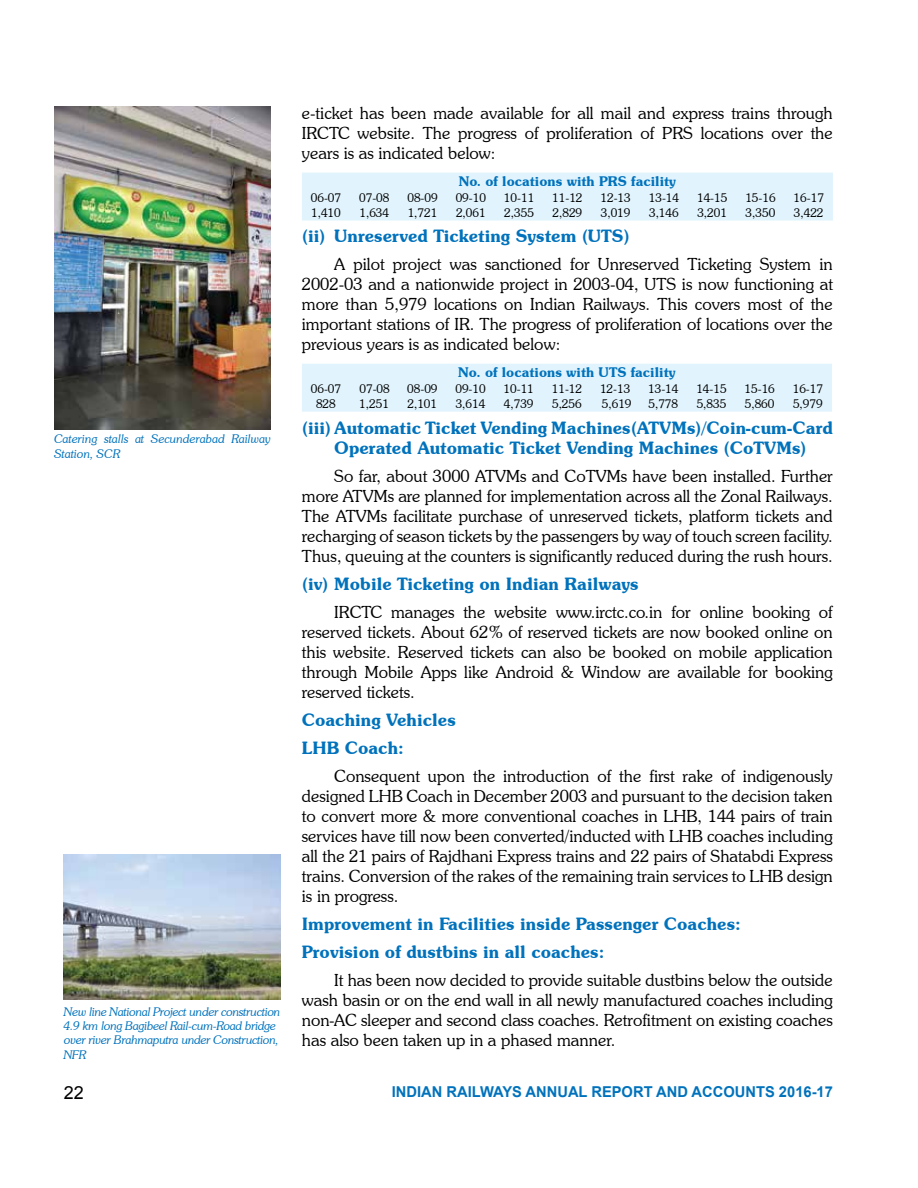
<style>
.page{position:relative;width:918px;height:1188px;background:#fff}
.page>*{position:absolute;margin:0;border:0;box-sizing:border-box;transform-origin:0 0}
.t1{font:18px "Arial";color:#000}
.t2{font:600 17.25px/27.9px "Souvenir IT Cby BT";color:#0072bc}
.t3{font:300 16.8px/20.1px "Souvenir IT Cby BT";color:#000;text-align:justify}
.t4{font:700 15px "Arial";color:#0072bc}
.t5{font:600 13.5px "Souvenir IT Cby BT";color:#0072bc}
.t6{font:300 12px "Souvenir IT Cby BT";color:#000}
.t7{font:italic 300 12px/14.4px "Souvenir IT Cby BT";letter-spacing:-.02em;color:#0072bc}
.t8{font:italic 300 12px/14.4px "Souvenir IT Cby BT";color:#0072bc}
</style>
<div class="page">
<div style="left:302px;top:173px;width:531px;height:48px;background:#e1f4fd"></div>
<div style="left:302px;top:364px;width:530px;height:48px;background:#e1f4fd"></div>
<img style="left:64px;top:855px;width:217px;height:145px">
<img style="left:54px;top:106px;width:217px;height:324px">
<p class="t8" style="left:54px;top:432px;width:218px">Catering stalls at Secunderabad Railway<br>Station, SCR</p>
<p class="t7" style="left:64px;top:1004px;width:218px">New line National Project under construction 4.9 km long Bagibeel Rail-cum-Road bridge over river Brahmaputra under Construction, NFR</p>
<p class="t3" style="left:302px;top:103px;width:532px">e-ticket has been made available for all mail and express trains through IRCTC website. The progress of proliferation of PRS locations over the years is as indicated below:</p>
<p class="t5" style="left:459px;top:173px;width:219px">No. of locations with PRS facility</p>
<p class="t6" style="left:311px;top:190px;width:32px">06-07</p>
<p class="t6" style="left:359px;top:190px;width:32px">07-08</p>
<p class="t6" style="left:407px;top:190px;width:32px">08-09</p>
<p class="t6" style="left:456px;top:190px;width:32px">09-10</p>
<p class="t6" style="left:504px;top:190px;width:32px">10-11</p>
<p class="t6" style="left:552px;top:190px;width:32px">11-12</p>
<p class="t6" style="left:601px;top:190px;width:32px">12-13</p>
<p class="t6" style="left:649px;top:190px;width:32px">13-14</p>
<p class="t6" style="left:697px;top:190px;width:32px">14-15</p>
<p class="t6" style="left:745px;top:190px;width:32px">15-16</p>
<p class="t6" style="left:794px;top:190px;width:32px">16-17</p>
<p class="t6" style="left:311px;top:206px;width:31px">1,410</p>
<p class="t6" style="left:359px;top:206px;width:31px">1,634</p>
<p class="t6" style="left:408px;top:206px;width:31px">1,721</p>
<p class="t6" style="left:456px;top:206px;width:31px">2,061</p>
<p class="t6" style="left:504px;top:206px;width:31px">2,355</p>
<p class="t6" style="left:553px;top:206px;width:31px">2,829</p>
<p class="t6" style="left:601px;top:206px;width:31px">3,019</p>
<p class="t6" style="left:649px;top:206px;width:31px">3,146</p>
<p class="t6" style="left:697px;top:206px;width:31px">3,201</p>
<p class="t6" style="left:746px;top:206px;width:31px">3,350</p>
<p class="t6" style="left:794px;top:206px;width:31px">3,422</p>
<p class="t2" style="left:302px;top:222px;width:329px">(ii) Unreserved Ticketing System (UTS)</p>
<p class="t3" style="left:302px;top:254px;width:533px;text-indent:32px">A pilot project was sanctioned for Unreserved Ticketing System in 2002-03 and a nationwide project in 2003-04, UTS is now functioning at more than 5,979 locations on Indian Railways. This covers most of the important stations of IR. The progress of proliferation of locations over the previous years is as indicated below:</p>
<p class="t5" style="left:458px;top:364px;width:219px">No. of locations with UTS facility</p>
<p class="t6" style="left:311px;top:381px;width:32px">06-07</p>
<p class="t6" style="left:360px;top:381px;width:32px">07-08</p>
<p class="t6" style="left:407px;top:381px;width:32px">08-09</p>
<p class="t6" style="left:455px;top:381px;width:32px">09-10</p>
<p class="t6" style="left:504px;top:381px;width:32px">10-11</p>
<p class="t6" style="left:552px;top:381px;width:32px">11-12</p>
<p class="t6" style="left:600px;top:381px;width:32px">12-13</p>
<p class="t6" style="left:648px;top:381px;width:32px">13-14</p>
<p class="t6" style="left:696px;top:381px;width:32px">14-15</p>
<p class="t6" style="left:745px;top:381px;width:32px">15-16</p>
<p class="t6" style="left:793px;top:381px;width:32px">16-17</p>
<p class="t6" style="left:316px;top:397px;width:21px">828</p>
<p class="t6" style="left:359px;top:397px;width:31px">1,251</p>
<p class="t6" style="left:408px;top:397px;width:31px">2,101</p>
<p class="t6" style="left:456px;top:397px;width:31px">3,614</p>
<p class="t6" style="left:504px;top:397px;width:31px">4,739</p>
<p class="t6" style="left:552px;top:397px;width:31px">5,256</p>
<p class="t6" style="left:602px;top:397px;width:31px">5,619</p>
<p class="t6" style="left:648px;top:397px;width:31px">5,778</p>
<p class="t6" style="left:697px;top:397px;width:31px">5,835</p>
<p class="t6" style="left:745px;top:397px;width:31px">5,860</p>
<p class="t6" style="left:793px;top:397px;width:31px">5,979</p>
<p class="t2" style="left:302px;top:417px;width:533px;line-height:20.7px;text-align:center">(iii) Automatic Ticket Vending Machines(ATVMs)/Coin-cum-Card<br>Operated Automatic Ticket Vending Machines (CoTVMs)</p>
<p class="t3" style="left:302px;top:465px;width:533px;text-indent:32px">So far, about 3000 ATVMs and CoTVMs have been installed. Further more ATVMs are planned for implementation across all the Zonal Railways.<br>The ATVMs facilitate purchase of unreserved tickets, platform tickets and recharging of season tickets by the passengers by way of touch screen facility.<br>Thus, queuing at the counters is significantly reduced during the rush hours.</p>
<p class="t2" style="left:302px;top:570px;width:338px">(iv) Mobile Ticketing on Indian Railways</p>
<p class="t3" style="left:302px;top:601px;width:533px;text-indent:32px">IRCTC manages the website www.irctc.co.in for online booking of reserved tickets. About 62% of reserved tickets are now booked online on this website. Reserved tickets can also be booked on mobile application through Mobile Apps like Android &amp; Window are available for booking reserved tickets.</p>
<p class="t2" style="left:302px;top:706px;width:155px">Coaching Vehicles<br>LHB Coach:</p>
<p class="t3" style="left:302px;top:765px;width:533px;text-indent:32px">Consequent upon the introduction of the first rake of indigenously designed LHB Coach in December 2003 and pursuant to the decision taken to convert more &amp; more conventional coaches in LHB, 144 pairs of train services have till now been converted/inducted with LHB coaches including all the 21 pairs of Rajdhani Express trains and 22 pairs of Shatabdi Express trains. Conversion of the rakes of the remaining train services to LHB design is in progress.</p>
<p class="t2" style="left:302px;top:910px;width:441px">Improvement in Facilities inside Passenger Coaches:<br>Provision of dustbins in all coaches:</p>
<p class="t3" style="left:302px;top:970px;width:533px;text-indent:32px">It has been now decided to provide suitable dustbins below the outside wash basin or on the end wall in all newly manufactured coaches including non-AC sleeper and second class coaches. Retrofitment on existing coaches has also been taken up in a phased manner.</p>
<p class="t1" style="left:64px;top:1081px;width:22px">22</p>
<p class="t4" style="left:392px;top:1082px;width:443px">INDIAN RAILWAYS ANNUAL REPORT AND ACCOUNTS 2016-17</p>
</div>
